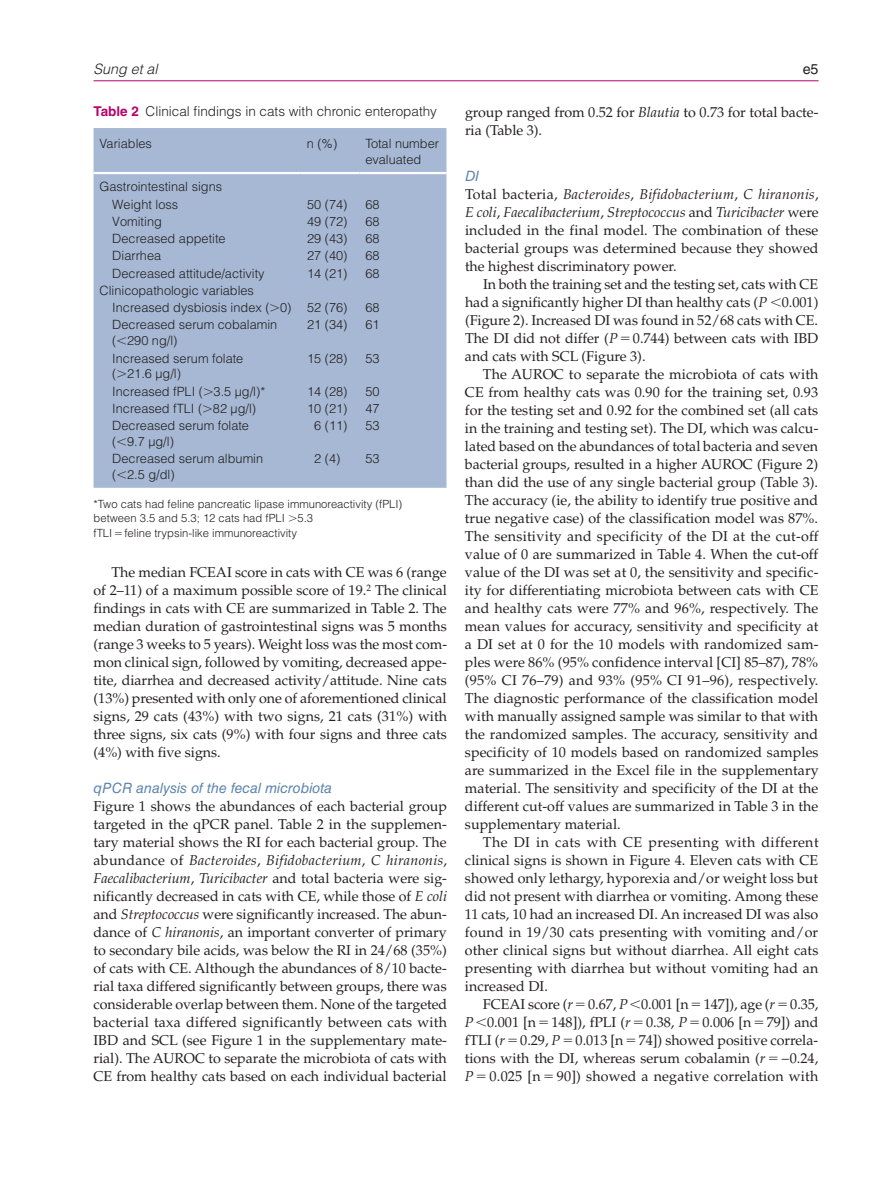
<style>
.page{position:relative;width:893px;height:1191px;background:#fff}
.page>*{position:absolute;margin:0;border:0;box-sizing:border-box;transform-origin:0 0}
.t1{font:14.25px/18px "Palatino LT Std";color:#231f20;text-align:justify}
.t2{font:italic 14.25px "Helvetica LT Std";color:#5e85ae}
.t3{font:italic 300 14.25px "Helvetica LT Std";color:#231f20}
.t4{font:14.25px "Helvetica LT Std";color:#231f20}
.t5{font:300 13.5px "Helvetica LT Std";color:#231f20}
.t6{font:300 12.75px/15.8px "Helvetica LT Std";color:#231f20}
.t7{font:300 11.25px/14.2px "Helvetica LT Std";color:#231f20}
.s1{font-weight:700;color:#b6036c}
.s2{font-style:italic}
</style>
<div class="page">
<hr style="left:94px;top:80px;width:725px;height:1px;background:#b6036c">
<div style="left:94px;top:128px;width:352px;height:360px;background:#a6b8d3"></div>
<hr style="left:94px;top:172px;width:207px;height:2px;background:#fff">
<hr style="left:301px;top:172px;width:58px;height:2px;background:#fff">
<hr style="left:359px;top:172px;width:87px;height:2px;background:#fff">
<svg style="left:271px;top:304px;width:8px;height:8px"></svg>
<svg style="left:118px;top:337px;width:8px;height:8px"></svg>
<svg style="left:118px;top:370px;width:8px;height:8px"></svg>
<svg style="left:204px;top:388px;width:9px;height:7px"></svg>
<svg style="left:203px;top:405px;width:9px;height:7px"></svg>
<svg style="left:118px;top:438px;width:8px;height:7px"></svg>
<svg style="left:118px;top:471px;width:8px;height:7px"></svg>
<p class="t3" style="left:94px;top:60px;width:66px">Sung et al</p>
<p class="t4" style="left:803px;top:61px;width:17px">e5</p>
<p class="t5" style="left:94px;top:103px;width:345px"><span class="s1">Table 2</span> Clinical findings in cats with chronic enteropathy</p>
<p class="t6" style="left:100px;top:136px;width:54px">Variables</p>
<p class="t6" style="left:307px;top:136px;width:32px">n (%)</p>
<p class="t6" style="left:365px;top:136px;width:75px">Total number evaluated</p>
<p class="t6" style="left:112px;top:178px;width:111px;line-height:17.2px;text-indent:-13px">Gastrointestinal signs<br>Weight loss</p>
<p class="t6" style="left:307px;top:196px;width:42px">50 (74)</p>
<p class="t6" style="left:365px;top:196px;width:16px">68</p>
<p class="t6" style="left:112px;top:213px;width:51px">Vomiting</p>
<p class="t6" style="left:307px;top:213px;width:42px">49 (72)</p>
<p class="t6" style="left:365px;top:213px;width:16px">68</p>
<p class="t6" style="left:112px;top:231px;width:115px">Decreased appetite</p>
<p class="t6" style="left:307px;top:231px;width:42px">29 (43)</p>
<p class="t6" style="left:365px;top:231px;width:16px">68</p>
<p class="t6" style="left:112px;top:248px;width:50px">Diarrhea</p>
<p class="t6" style="left:307px;top:248px;width:42px">27 (40)</p>
<p class="t6" style="left:365px;top:248px;width:16px">68</p>
<p class="t6" style="left:112px;top:265px;width:154px">Decreased attitude/activity</p>
<p class="t6" style="left:307px;top:265px;width:42px">14 (21)</p>
<p class="t6" style="left:365px;top:265px;width:16px">68</p>
<p class="t6" style="left:112px;top:282px;width:237px;line-height:17.2px;text-indent:-13px">Clinicopathologic variables<br>Increased dysbiosis index ( 0) 52 (76)</p>
<p class="t6" style="left:365px;top:300px;width:16px">68</p>
<p class="t6" style="left:112px;top:317px;width:167px">Decreased serum cobalamin ( 290 ng/l)</p>
<p class="t6" style="left:307px;top:317px;width:42px">21 (34)</p>
<p class="t6" style="left:365px;top:317px;width:16px">61</p>
<p class="t6" style="left:112px;top:350px;width:133px">Increased serum folate ( 21.6 µg/l)</p>
<p class="t6" style="left:307px;top:350px;width:42px">15 (28)</p>
<p class="t6" style="left:365px;top:350px;width:16px">53</p>
<p class="t6" style="left:112px;top:383px;width:155px">Increased fPLI ( 3.5 µg/l)*</p>
<p class="t6" style="left:307px;top:383px;width:42px">14 (28)</p>
<p class="t6" style="left:365px;top:383px;width:16px">50</p>
<p class="t6" style="left:112px;top:400px;width:145px">Increased fTLI ( 82 µg/l)</p>
<p class="t6" style="left:307px;top:400px;width:42px">10 (21)</p>
<p class="t6" style="left:365px;top:400px;width:16px">47</p>
<p class="t6" style="left:112px;top:417px;width:138px">Decreased serum folate ( 9.7 µg/l)</p>
<p class="t6" style="left:314px;top:417px;width:35px">6 (11)</p>
<p class="t6" style="left:365px;top:417px;width:16px">53</p>
<p class="t6" style="left:112px;top:450px;width:152px">Decreased serum albumin ( 2.5 g/dl)</p>
<p class="t6" style="left:314px;top:450px;width:28px">2 (4)</p>
<p class="t6" style="left:365px;top:450px;width:16px">53</p>
<p class="t7" style="left:94px;top:497px;width:310px">*Two cats had feline pancreatic lipase immunoreactivity (fPLI) between 3.5 and 5.3; 12 cats had fPLI 5.3<br>fTLI feline trypsin-like immunoreactivity</p>
<p class="t1" style="left:94px;top:563px;width:355px;text-indent:18px">The median FCEAI score in cats with CE was 6 (range of 2–11) of a maximum possible score of 19.<sup>2</sup> The clinical findings in cats with CE are summarized in Table 2. The median duration of gastrointestinal signs was 5 months (range 3 weeks to 5 years). Weight loss was the most com&shy;mon clinical sign, followed by vomiting, decreased appe&shy;tite, diarrhea and decreased activity/attitude. Nine cats (13%) presented with only one of aforementioned clinical signs, 29 cats (43%) with two signs, 21 cats (31%) with three signs, six cats (9%) with four signs and three cats (4%) with five signs.</p>
<p class="t2" style="left:94px;top:779px;width:240px">qPCR analysis of the fecal microbiota</p>
<p class="t1" style="left:94px;top:797px;width:355px">Figure 1 shows the abundances of each bacterial group targeted in the qPCR panel. Table 2 in the supplemen&shy;tary material shows the RI for each bacterial group. The abundance of <span class="s2">Bacteroides</span>, <span class="s2">Bifidobacterium</span>, <span class="s2">C hiranonis</span>, <span class="s2">Faecalibacterium</span>, <span class="s2">Turicibacter</span> and total bacteria were sig&shy;nificantly decreased in cats with CE, while those of <span class="s2">E coli </span>and <span class="s2">Streptococcus</span> were significantly increased. The abun&shy;dance of <span class="s2">C hiranonis</span>, an important converter of primary to secondary bile acids, was below the RI in 24/68 (35%) of cats with CE. Although the abundances of 8/10 bacte&shy;rial taxa differed significantly between groups, there was considerable overlap between them. None of the targeted bacterial taxa differed significantly between cats with IBD and SCL (see Figure 1 in the supplementary mate&shy;rial). The AUROC to separate the microbiota of cats with CE from healthy cats based on each individual bacterial</p>
<p class="t1" style="left:465px;top:103px;width:355px">group ranged from 0.52 for <span class="s2">Blautia</span> to 0.73 for total bacte&shy;ria (Table 3).</p>
<p class="t2" style="left:465px;top:168px;width:16px">DI</p>
<p class="t1" style="left:465px;top:185px;width:355px">Total bacteria, <span class="s2">Bacteroides</span>, <span class="s2">Bifidobacterium</span>, <span class="s2">C hiranonis</span>, <span class="s2">E coli</span>, <span class="s2">Faecalibacterium</span>, <span class="s2">Streptococcus</span> and <span class="s2">Turicibacter</span> were included in the final model. The combination of these bacterial groups was determined because they showed the highest discriminatory power.</p>
<p class="t1" style="left:465px;top:275px;width:355px;text-indent:18px">In both the training set and the testing set, cats with CE had a significantly higher DI than healthy cats (<span class="s2">P</span> 0.001) (Figure 2). Increased DI was found in 52/68 cats with CE.<br>The DI did not differ (<span class="s2">P</span> 0.744) between cats with IBD and cats with SCL (Figure 3).</p>
<p class="t1" style="left:465px;top:365px;width:355px;text-indent:18px">The AUROC to separate the microbiota of cats with CE from healthy cats was 0.90 for the training set, 0.93 for the testing set and 0.92 for the combined set (all cats in the training and testing set). The DI, which was calcu&shy;lated based on the abundances of total bacteria and seven bacterial groups, resulted in a higher AUROC (Figure 2) than did the use of any single bacterial group (Table 3).<br>The accuracy (ie, the ability to identify true positive and true negative case) of the classification model was 87%.<br>The sensitivity and specificity of the DI at the cut-off value of 0 are summarized in Table 4. When the cut-off value of the DI was set at 0, the sensitivity and specific&shy;ity for differentiating microbiota between cats with CE and healthy cats were 77% and 96%, respectively. The mean values for accuracy, sensitivity and specificity at a DI set at 0 for the 10 models with randomized sam&shy;ples were 86% (95% confidence interval [CI] 85–87), 78% (95% CI 76–79) and 93% (95% CI 91–96), respectively.<br>The diagnostic performance of the classification model with manually assigned sample was similar to that with the randomized samples. The accuracy, sensitivity and specificity of 10 models based on randomized samples are summarized in the Excel file in the supplementary material. The sensitivity and specificity of the DI at the different cut-off values are summarized in Table 3 in the supplementary material.</p>
<p class="t1" style="left:465px;top:833px;width:355px;text-indent:18px">The DI in cats with CE presenting with different clinical signs is shown in Figure 4. Eleven cats with CE showed only lethargy, hyporexia and/or weight loss but did not present with diarrhea or vomiting. Among these 11 cats, 10 had an increased DI. An increased DI was also found in 19/30 cats presenting with vomiting and/or other clinical signs but without diarrhea. All eight cats presenting with diarrhea but without vomiting had an increased DI.</p>
<p class="t1" style="left:465px;top:995px;width:355px;text-indent:18px">FCEAI score (<span class="s2">r</span> 0.67, <span class="s2">P</span> 0.001 [n 147]), age (<span class="s2">r</span> 0.35, <span class="s2">P</span> 0.001 [n 148]), fPLI (<span class="s2">r</span> 0.38, <span class="s2">P</span> 0.006 [n 79]) and fTLI (<span class="s2">r</span> 0.29, <span class="s2">P</span> 0.013 [n 74]) showed positive correla&shy;tions with the DI, whereas serum cobalamin (<span class="s2">r</span> −0.24, <span class="s2">P</span> 0.025 [n 90]) showed a negative correlation with</p>
</div>
